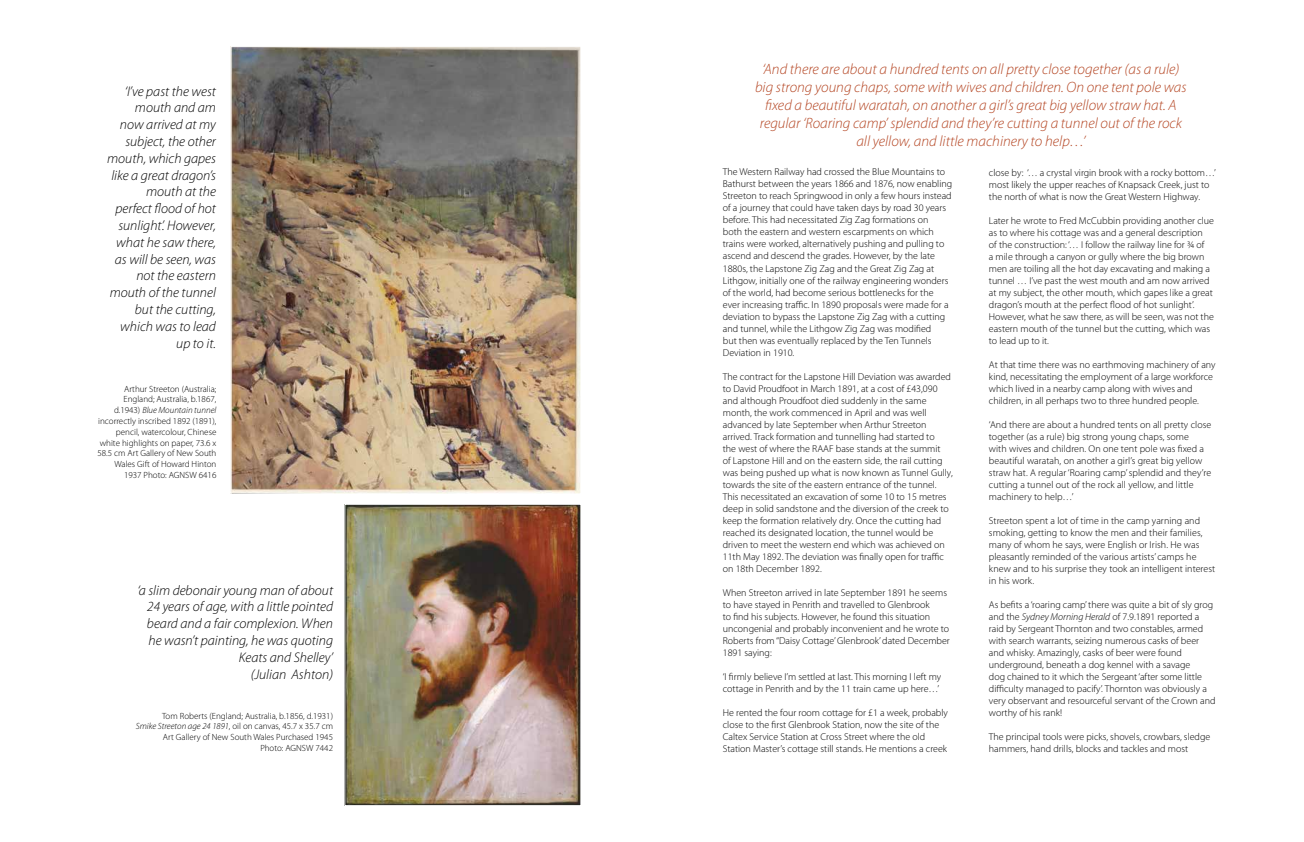
<style>
.page{position:relative;width:1304px;height:842px;background:#fff}
.page>*{position:absolute;margin:0;border:0;box-sizing:border-box;transform-origin:0 0}
.t1{font:italic 300 15px/18px "Myriad Pro";color:#b44522;text-align:center}
.t2{font:italic 300 14px/16.8px "Myriad Pro";color:#000;text-align:right}
.t3{font:300 10px/12px "Myriad Pro";color:#000}
.t4{font:300 9px/10.8px "Myriad Pro";color:#000;text-align:right}
.s1{font-style:italic}
</style>
<div class="page">
<img style="left:233px;top:48px;width:346px;height:444px">
<div style="left:231px;top:46px;width:350px;height:448px;border:1px solid #fff"></div>
<img style="left:347px;top:506px;width:232px;height:298px">
<div style="left:345px;top:504px;width:236px;height:302px;border:1px solid #fff"></div>
<p class="t2" style="left:107px;top:83px;width:110px">‘I’ve past the west mouth and am<br>now arrived at my subject, the other mouth, which gapes like a great dragon’s mouth at the perfect flood of hot sunlight’. However, what he saw there, as will be seen, was not the eastern mouth of the tunnel but the cutting, which was to lead up to it.</p>
<p class="t4" style="left:97px;top:383px;width:120px">Arthur Streeton (Australia;<br>England; Australia, b.1867, d.1943) <span class="s1">Blue Mountain tunnel </span>incorrectly inscribed 1892 (1891), pencil, watercolour, Chinese white highlights on paper, 73.6 x<br>58.5 cm Art Gallery of New South<br>Wales Gift of Howard Hinton<br>1937 Photo: AGNSW 6416</p>
<h2 class="t2" style="left:137px;top:582px;width:197px">‘a slim debonair young man of about<br>24 years of age, with a little pointed beard and a fair complexion. When he wasn’t painting, he was quoting<br>Keats and Shelley’<br>(Julian Ashton)</h2>
<p class="t4" style="left:136px;top:710px;width:199px">Tom Roberts (England; Australia, b.1856, d.1931)<br><span class="s1">Smike Streeton age 24 1891</span>, oil on canvas, 45.7 x 35.7 cm Art Gallery of New South Wales Purchased 1945<br>Photo: AGNSW 7442</p>
<p class="t1" style="left:755px;top:60px;width:433px">‘And there are about a hundred tents on all pretty close together (as a rule) big strong young chaps, some with wives and children. On one tent pole was fixed a beautiful waratah, on another a girl’s great big yellow straw hat. A regular ‘Roaring camp’ splendid and they’re cutting a tunnel out of the rock all yellow, and little machinery to help…’</p>
<p class="t3" style="left:723px;top:166px;width:231px">The Western Railway had crossed the Blue Mountains to Bathurst between the years 1866 and 1876, now enabling Streeton to reach Springwood in only a few hours instead of a journey that could have taken days by road 30 years before. This had necessitated Zig Zag formations on<br>both the eastern and western escarpments on which trains were worked, alternatively pushing and pulling to ascend and descend the grades. However, by the late 1880s, the Lapstone Zig Zag and the Great Zig Zag at Lithgow, initially one of the railway engineering wonders of the world, had become serious bottlenecks for the ever increasing traffic. In 1890 proposals were made for a deviation to bypass the Lapstone Zig Zag with a cutting and tunnel, while the Lithgow Zig Zag was modified<br>but then was eventually replaced by the Ten Tunnels Deviation in 1910.</p>
<p class="t3" style="left:723px;top:370px;width:231px">The contract for the Lapstone Hill Deviation was awarded to David Proudfoot in March 1891, at a cost of £43,090 and although Proudfoot died suddenly in the same month, the work commenced in April and was well advanced by late September when Arthur Streeton arrived. Track formation and tunnelling had started to<br>the west of where the RAAF base stands at the summit<br>of Lapstone Hill and on the eastern side, the rail cutting was being pushed up what is now known as Tunnel Gully, towards the site of the eastern entrance of the tunnel.<br>This necessitated an excavation of some 10 to 15 metres deep in solid sandstone and the diversion of the creek to keep the formation relatively dry. Once the cutting had reached its designated location, the tunnel would be driven to meet the western end which was achieved on 11th May 1892. The deviation was finally open for traffic on 18th December 1892.</p>
<p class="t3" style="left:723px;top:586px;width:229px">When Streeton arrived in late September 1891 he seems to have stayed in Penrith and travelled to Glenbrook<br>to find his subjects. However, he found this situation uncongenial and probably inconvenient and he wrote to Roberts from ‘‘Daisy Cottage’ Glenbrook’ dated December 1891 saying:</p>
<p class="t3" style="left:723px;top:670px;width:220px">‘I firmly believe I’m settled at last. This morning I left my cottage in Penrith and by the 11 train came up here…’</p>
<p class="t3" style="left:723px;top:706px;width:227px">He rented the four room cottage for £1 a week, probably close to the first Glenbrook Station, now the site of the Caltex Service Station at Cross Street where the old Station Master’s cottage still stands. He mentions a creek</p>
<p class="t3" style="left:989px;top:166px;width:228px">close by: ‘… a crystal virgin brook with a rocky bottom…’ most likely the upper reaches of Knapsack Creek, just to the north of what is now the Great Western Highway.</p>
<p class="t3" style="left:989px;top:214px;width:227px">Later he wrote to Fred McCubbin providing another clue as to where his cottage was and a general description<br>of the construction: ‘… I follow the railway line for ¾ of<br>a mile through a canyon or gully where the big brown men are toiling all the hot day excavating and making a tunnel … I’ve past the west mouth and am now arrived at my subject, the other mouth, which gapes like a great dragon’s mouth at the perfect flood of hot sunlight’.<br>However, what he saw there, as will be seen, was not the eastern mouth of the tunnel but the cutting, which was to lead up to it.</p>
<p class="t3" style="left:989px;top:358px;width:228px">At that time there was no earthmoving machinery of any kind, necessitating the employment of a large workforce which lived in a nearby camp along with wives and children, in all perhaps two to three hundred people.</p>
<p class="t3" style="left:989px;top:418px;width:224px">‘And there are about a hundred tents on all pretty close together (as a rule) big strong young chaps, some<br>with wives and children. On one tent pole was fixed a beautiful waratah, on another a girl’s great big yellow straw hat. A regular ‘Roaring camp’ splendid and they’re cutting a tunnel out of the rock all yellow, and little machinery to help…’</p>
<p class="t3" style="left:989px;top:514px;width:228px">Streeton spent a lot of time in the camp yarning and smoking, getting to know the men and their families, many of whom he says, were English or Irish. He was pleasantly reminded of the various artists’ camps he knew and to his surprise they took an intelligent interest in his work.</p>
<p class="t3" style="left:989px;top:598px;width:228px">As befits a ‘roaring camp’ there was quite a bit of sly grog and the <span class="s1">Sydney Morning Herald</span> of 7.9.1891 reported a raid by Sergeant Thornton and two constables, armed with search warrants, seizing numerous casks of beer and whisky. Amazingly, casks of beer were found underground, beneath a dog kennel with a savage<br>dog chained to it which the Sergeant ‘after some little difficulty managed to pacify’. Thornton was obviously a very observant and resourceful servant of the Crown and worthy of his rank!</p>
<p class="t3" style="left:989px;top:730px;width:223px">The principal tools were picks, shovels, crowbars, sledge hammers, hand drills, blocks and tackles and most</p>
</div>
